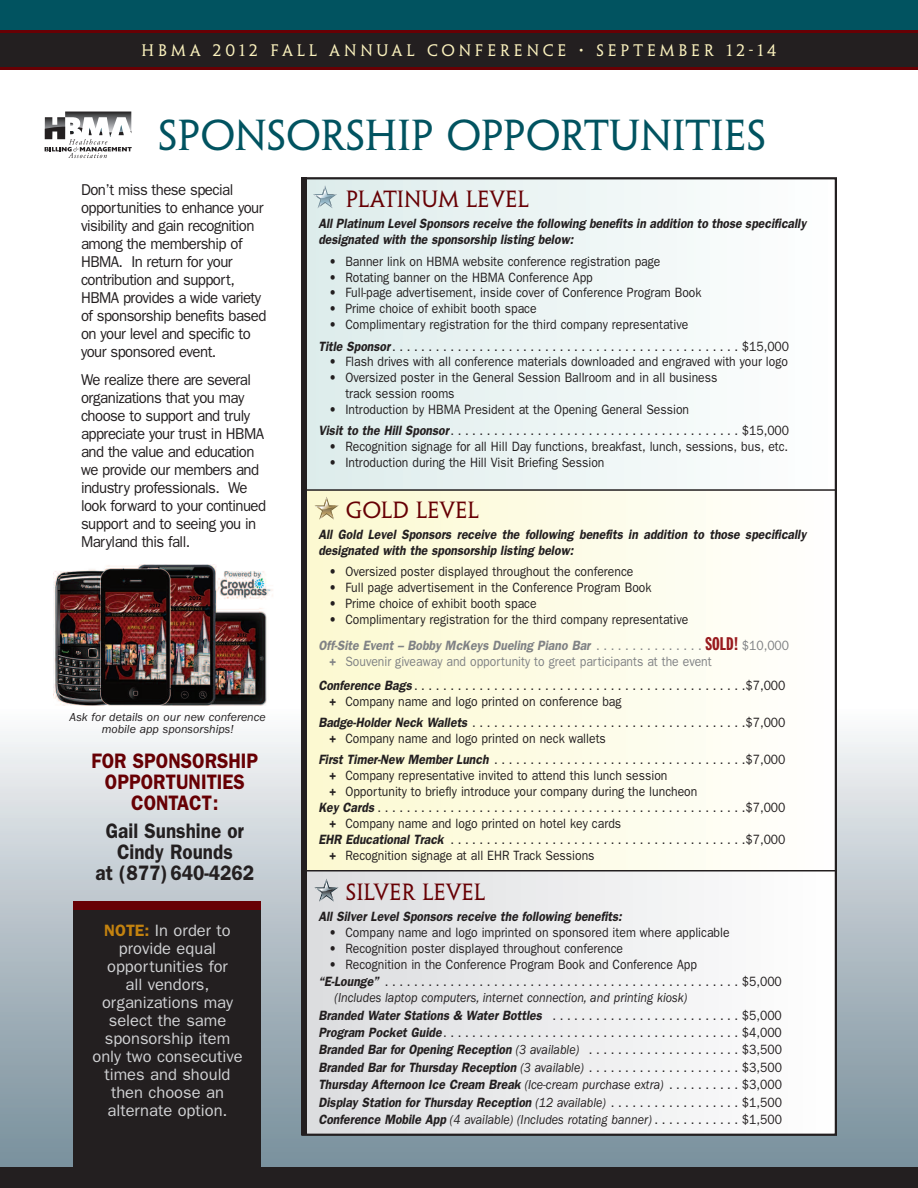
<style>
.page{position:relative;width:918px;height:1188px;background:#fff}
.page>*{position:absolute;margin:0;border:0;box-sizing:border-box;transform-origin:0 0}
.t1{font:38.85px "Penumbra Serif Std";color:#015360}
.t2{font:600 21px/21px "Franklin Gothic";color:#231f20;text-align:center;scale:.9 1}
.t3{font:600 21px/21px "Franklin Gothic";color:#670004;text-align:center;scale:.9 1}
.t4{font:21px "Penumbra Serif Std";color:#670004}
.t5{font:18px "Franklin Gothic Extra Cond";color:#981a1e}
.t6{font:16.5px/18px "Franklin Gothic";color:#d1d2d4;text-align:center}
.t7{font:15.75px/18px "Franklin Gothic";letter-spacing:-.035em;color:#231f20;scale:.95 1}
.t8{font:15px "Penumbra Serif Std";letter-spacing:.26em;color:#fbf2be}
.t9{font:13.5px/21.3px "Franklin Gothic";color:#231f20;scale:.9 1}
.t10{font:italic 600 13.5px/17.4px "Franklin Gothic";color:#231f20;scale:.9 1}
.t11{font:13.5px/24.3px "Franklin Gothic";color:#808285;scale:.9 1}
.t12{font:italic 12px/12px "Franklin Gothic";color:#231f20;text-align:center}
.s1{font-weight:600;font-style:italic}
.s2{font-weight:600;font-style:italic;color:#808285}
.s3{color:#808285}
.s4{font-weight:600}
.s5{font-weight:600;font-style:italic;color:#231f20}
.s6{color:#231f20}
.s7{font-weight:400}
.s8{font-weight:400;font-style:normal}
.s9{font-weight:600;color:#c3820f}
</style>
<div class="page">
<div style="left:0;top:710px;width:918px;height:462px;background:linear-gradient(to bottom,#f7f8f9,#738a97)"></div>
<div style="left:0;top:0;width:918px;height:52px;background:#015360"></div>
<div style="left:0;top:30px;width:918px;height:40px;background:#670004"></div>
<div style="left:0;top:33px;width:918px;height:34px;background:#231f20"></div>
<div style="left:0;top:1168px;width:918px;height:20px;background:#231f20"></div>
<div style="left:74px;top:905px;width:187px;height:269px;background:#231f20"></div>
<div style="left:74px;top:901px;width:187px;height:9px;background:#670004"></div>
<div style="left:303px;top:491px;width:534px;height:565px;background:linear-gradient(to right,#fdfbd1,#fcfbfb)"></div>
<div style="left:303px;top:871px;width:534px;height:263px;background:linear-gradient(to right,#dddee0,#fbfbfb)"></div>
<div style="left:303px;top:179px;width:534px;height:310px;background:linear-gradient(to right,#deeeed,#fbfbfb)"></div>
<div style="left:301px;top:177px;width:6px;height:957px;background:#231f20"></div>
<hr style="left:302px;top:489px;width:535px;height:2px;background:#231f20">
<hr style="left:302px;top:870px;width:535px;height:2px;background:#231f20">
<svg style="left:313px;top:185px;width:24px;height:23px"></svg>
<svg style="left:315px;top:497px;width:24px;height:23px"></svg>
<svg style="left:314px;top:879px;width:24px;height:23px"></svg>
<img style="left:53px;top:564px;width:220px;height:142px">
<svg style="left:45px;top:112px;width:87px;height:46px"></svg>
<p class="t8" style="left:142px;top:42px;width:636px">HBMA 2012 FALL ANNUAL CONFERENCE • SEPTEMBER 12-14</p>
<h1 class="t1" style="left:158px;top:114px;width:609px">SPONSORSHIP OPPORTUNITIES</h1>
<h2 class="t4" style="left:346px;top:188px;width:185px">PLATINUM LEVEL</h2>
<p class="t10" style="left:318px;top:216px;width:544px;line-height:15.9px">All Platinum Level Sponsors receive the following benefits in addition to those specifically designated with the sponsorship listing below:</p>
<p class="t9" style="left:329px;top:250px;width:370px">• Banner link on HBMA website conference registration page</p>
<p class="t9" style="left:329px;top:266px;width:294px">• Rotating banner on the HBMA Conference App</p>
<p class="t9" style="left:329px;top:282px;width:415px">• Full-page advertisement, inside cover of Conference Program Book</p>
<p class="t9" style="left:329px;top:298px;width:232px">• Prime choice of exhibit booth space</p>
<p class="t9" style="left:318px;top:314px;width:525px;text-indent:11px">• Complimentary registration for the third company representative<br><span class="s1">Title Sponsor</span> . . . . . . . . . . . . . . . . . . . . . . . . . . . . . . . . . . . . . . . . . . . . . . . . $15,000</p>
<p class="t9" style="left:329px;top:351px;width:511px">• Flash drives with all conference materials downloaded and engraved with your logo</p>
<p class="t9" style="left:345px;top:370px;width:415px;line-height:15.9px;text-indent:-16px">• Oversized poster in the General Session Ballroom and in all business track session rooms</p>
<p class="t9" style="left:318px;top:399px;width:525px;text-indent:11px">• Introduction by HBMA President at the Opening General Session<br><span class="s1">Visit to the Hill Sponsor</span>. . . . . . . . . . . . . . . . . . . . . . . . . . . . . . . . . . . . . . . . $15,000</p>
<p class="t9" style="left:329px;top:436px;width:512px">• Recognition signage for all Hill Day functions, breakfast, lunch, sessions, bus, etc.</p>
<p class="t9" style="left:329px;top:452px;width:307px">• Introduction during the Hill Visit Briefing Session</p>
<h2 class="t4" style="left:346px;top:498px;width:135px">GOLD LEVEL</h2>
<p class="t10" style="left:318px;top:526px;width:544px;line-height:15.9px">All Gold Level Sponsors receive the following benefits in addition to those specifically designated with the sponsorship listing below:</p>
<p class="t9" style="left:329px;top:561px;width:340px">• Oversized poster displayed throughout the conference</p>
<p class="t9" style="left:329px;top:577px;width:360px">• Full page advertisement in the Conference Program Book</p>
<p class="t9" style="left:329px;top:593px;width:232px">• Prime choice of exhibit booth space</p>
<p class="t9" style="left:318px;top:606px;width:525px;line-height:25.8px;text-indent:11px">• Complimentary registration for the third company representative<br><span class="s2">Off-Site Event – Bobby McKeys Dueling Piano Bar</span> <span class="s3">. . . . . . . . . . . . . . . . . . . . $10,000</span></p>
<p class="t11" style="left:318px;top:649px;width:521px;text-indent:11px"><span class="s4">+</span> Souvenir giveaway and opportunity to greet participants at the event<br><span class="s5">Conference Bags</span> <span class="s6">. . . . . . . . . . . . . . . . . . . . . . . . . . . . . . . . . . . . . . . . . . . . . .$7,000</span></p>
<p class="t9" style="left:318px;top:691px;width:521px;text-indent:11px"><span class="s4">+</span> Company name and logo printed on conference bag<br><span class="s1">Badge-Holder Neck Wallets</span> . . . . . . . . . . . . . . . . . . . . . . . . . . . . . . . . . . . . . .$7,000</p>
<p class="t9" style="left:318px;top:728px;width:521px;text-indent:11px"><span class="s4">+</span> Company name and logo printed on neck wallets<br><span class="s1">First Timer-New Member Lunch</span> . . . . . . . . . . . . . . . . . . . . . . . . . . . . . . . . . . .$7,000</p>
<p class="t9" style="left:329px;top:765px;width:377px"><span class="s4">+</span> Company representative invited to attend this lunch session</p>
<p class="t9" style="left:329px;top:781px;width:411px"><span class="s4">+</span> Opportunity to briefly introduce your company during the luncheon</p>
<p class="t9" style="left:318px;top:797px;width:521px"><span class="s1">Key Cards</span> . . . . . . . . . . . . . . . . . . . . . . . . . . . . . . . . . . . . . . . . . . . . . . . . . . .$7,000</p>
<p class="t9" style="left:329px;top:813px;width:326px"><span class="s4">+</span> Company name and logo printed on hotel key cards</p>
<p class="t9" style="left:318px;top:829px;width:521px"><span class="s1">EHR Educational Track</span> . . . . . . . . . . . . . . . . . . . . . . . . . . . . . . . . . . . . . . . . .$7,000</p>
<p class="t9" style="left:329px;top:844px;width:296px"><span class="s4">+</span> Recognition signage at all EHR Track Sessions</p>
<h2 class="t4" style="left:346px;top:881px;width:141px">SILVER LEVEL</h2>
<p class="t10" style="left:318px;top:908px;width:339px">All Silver Level Sponsors receive the following benefits:</p>
<p class="t9" style="left:329px;top:922px;width:446px">• Company name and logo imprinted on sponsored item where applicable</p>
<p class="t9" style="left:329px;top:938px;width:328px">• Recognition poster displayed throughout conference</p>
<p class="t9" style="left:318px;top:956px;width:517px;line-height:17.4px;text-indent:11px">• Recognition in the Conference Program Book and Conference App<br><span class="s1">“E-Lounge”</span> . . . . . . . . . . . . . . . . . . . . . . . . . . . . . . . . . . . . . . . . . . . . . . . . . $5,000</p>
<p class="t10" style="left:318px;top:989px;width:517px;text-indent:16px"><span class="s7">(Includes laptop computers, internet connection, and printing kiosk)<br></span>Branded Water Stations &amp; Water Bottles <span class="s8">. . . . . . . . . . . . . . . . . . . . . . . . . . $5,000<br></span>Program Pocket Guide<span class="s8">. . . . . . . . . . . . . . . . . . . . . . . . . . . . . . . . . . . . . . . . . $4,000<br></span>Branded Bar for Opening Reception <span class="s7">(3 available)</span> <span class="s8">. . . . . . . . . . . . . . . . . . . . . $3,500<br></span>Branded Bar for Thursday Reception <span class="s7">(3 available)</span> <span class="s8">. . . . . . . . . . . . . . . . . . . . . $3,500<br></span>Thursday Afternoon Ice Cream Break <span class="s7">(Ice-cream purchase extra)</span> <span class="s8">. . . . . . . . . . $3,000<br></span>Display Station for Thursday Reception <span class="s7">(12 available)</span> <span class="s8">. . . . . . . . . . . . . . . . . . $1,500<br></span>Conference Mobile App <span class="s7">(4 available) (Includes rotating banner)</span> <span class="s8">. . . . . . . . . . . . $1,500</span></p>
<p class="t7" style="left:81px;top:180px;width:197px">Don’t miss these special opportunities to enhance your visibility and gain recognition among the membership of<br>HBMA. In return for your contribution and support,<br>HBMA provides a wide variety of sponsorship benefits based on your level and specific to your sponsored event.</p>
<p class="t7" style="left:81px;top:371px;width:196px">We realize there are several organizations that you may choose to support and truly appreciate your trust in HBMA and the value and education we provide our members and industry professionals. We look forward to your continued support and to seeing you in<br>Maryland this fall.</p>
<h3 class="t5" style="left:705px;top:637px;width:34px">SOLD!</h3>
<p class="t12" style="left:70px;top:712px;width:198px">Ask for details on our new conference mobile app sponsorships!</p>
<h2 class="t3" style="left:92px;top:750px;width:187px">FOR SPONSORSHIP<br>OPPORTUNITIES<br>CONTACT:</h2>
<h2 class="t2" style="left:96px;top:821px;width:178px">Gail Sunshine or<br>Cindy Rounds<br>at (877)640-4262</h2>
<p class="t6" style="left:92px;top:921px;width:152px"><span class="s9">NOTE:</span> In order to provide equal opportunities for<br>all vendors, organizations may select the same sponsorship item only two consecutive times and should then choose an alternate option.</p>
</div>
